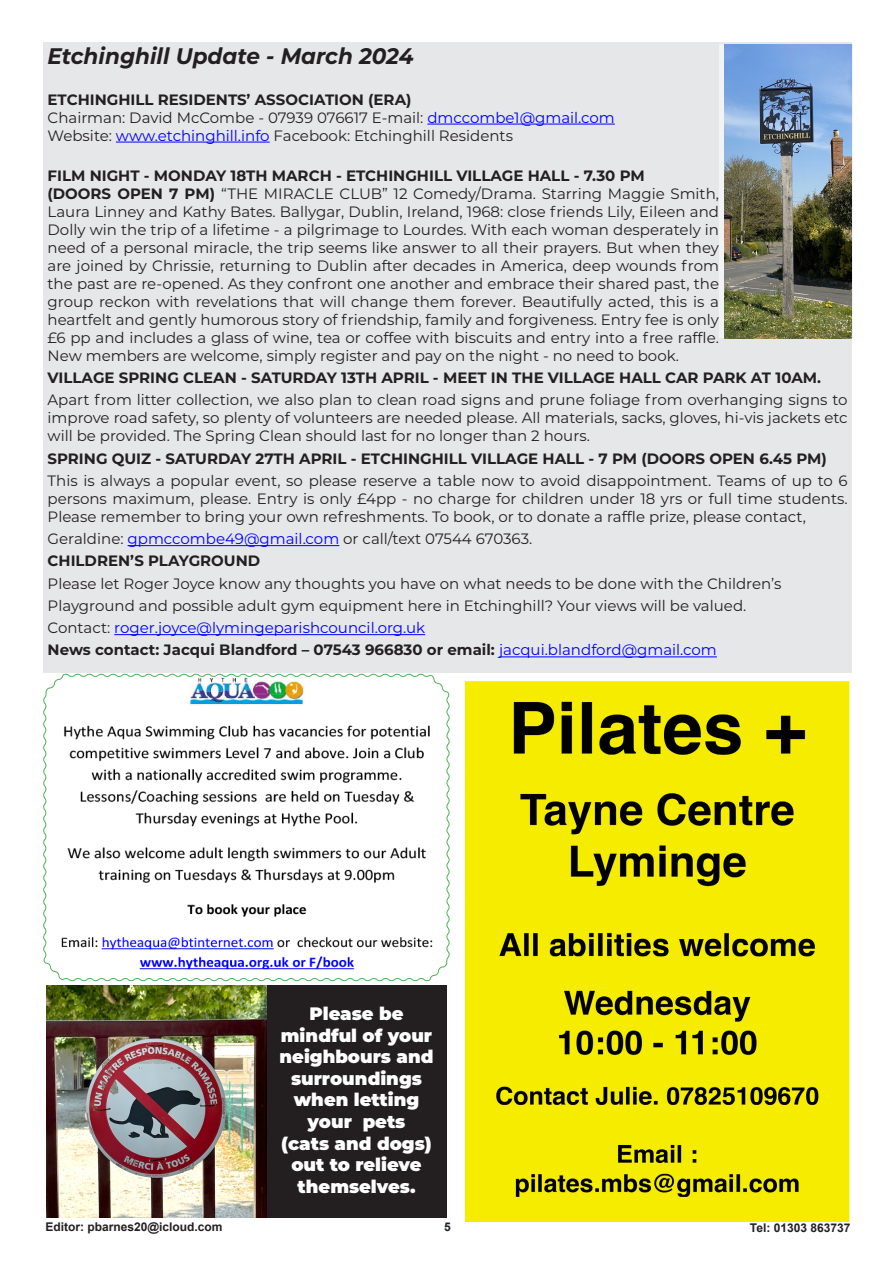
<style>
.page{position:relative;width:893px;height:1263px;background:#fff}
.page>*{position:absolute;margin:0;border:0;box-sizing:border-box;transform-origin:0 0}
.No_Spacing{font:italic 700 22.5px "Montserrat";color:#231f20;scale:.96 1}
.No_Spacing-2{font:900 18px/21.6px "Montserrat";color:#fff;text-align:center}
.No_Spacing-3{font:15px/18px "Montserrat";color:#231f20;text-align:justify}
.No_Spacing-4{font:700 15px "Montserrat";color:#231f20}
.No_Spacing-5{font:15px "Montserrat";color:#00f}
.t1{font:700 12px "Arial";color:#231f20}
.s1{color:#00f}
.s2{font-weight:700}
.s3{color:#231f20}
.s4{font-weight:400;color:#00f}
</style>
<div class="page">
<div style="left:43px;top:43px;width:809px;height:630px;background:#e6e7e9"></div>
<hr style="left:427px;top:124px;width:188px;height:1px;background:#00f">
<hr style="left:116px;top:142px;width:154px;height:1px;background:#00f">
<hr style="left:128px;top:545px;width:211px;height:1px;background:#00f">
<hr style="left:114px;top:634px;width:311px;height:1px;background:#00f">
<hr style="left:499px;top:656px;width:218px;height:1px;background:#00f">
<div style="left:719px;top:44px;width:133px;height:294px;background:#f2f3f4"></div>
<img style="left:724px;top:44px;width:127px;height:294px">
<svg style="left:43px;top:673px;width:407px;height:309px"></svg>
<img style="left:465px;top:681px;width:385px;height:540px">
<img style="left:47px;top:985px;width:220px;height:233px">
<div style="left:267px;top:985px;width:179px;height:233px;background:#231f20"></div>
<p class="No_Spacing" style="left:48px;top:40px;width:383px">Etchinghill Update - March 2024</p>
<p class="No_Spacing-4" style="left:48px;top:88px;width:365px">ETCHINGHILL RESIDENTS’ ASSOCIATION (ERA)</p>
<p class="No_Spacing-3" style="left:48px;top:108px;width:569px">Chairman: David McCombe - 07939 076617 E-mail: <span class="s1">dmccombe1@gmail.com</span></p>
<p class="No_Spacing-3" style="left:48px;top:126px;width:467px">Website: <span class="s1">www.etchinghill.info</span> Facebook: Etchinghill Residents</p>
<p class="No_Spacing-4" style="left:48px;top:165px;width:599px">FILM NIGHT - MONDAY 18TH MARCH - ETCHINGHILL VILLAGE HALL - 7.30 PM</p>
<p class="No_Spacing-3" style="left:48px;top:184px;width:673px"><span class="s2">(DOORS OPEN 7 PM)</span> “THE MIRACLE CLUB” 12 Comedy/Drama. Starring Maggie Smith, Laura Linney and Kathy Bates. Ballygar, Dublin, Ireland, 1968: close friends Lily, Eileen and Dolly win the trip of a lifetime - a pilgrimage to Lourdes. With each woman desperately in need of a personal miracle, the trip seems like answer to all their prayers. But when they are joined by Chrissie, returning to Dublin after decades in America, deep wounds from the past are re-opened. As they confront one another and embrace their shared past, the group reckon with revelations that will change them forever. Beautifully acted, this is a heartfelt and gently humorous story of friendship, family and forgiveness. Entry fee is only £6 pp and includes a glass of wine, tea or coffee with biscuits and entry into a free raffle.<br>New members are welcome, simply register and pay on the night - no need to book.</p>
<p class="No_Spacing-4" style="left:48px;top:367px;width:775px">VILLAGE SPRING CLEAN - SATURDAY 13TH APRIL - MEET IN THE VILLAGE HALL CAR PARK AT 10AM.</p>
<p class="No_Spacing-3" style="left:48px;top:390px;width:802px">Apart from litter collection, we also plan to clean road signs and prune foliage from overhanging signs to improve road safety, so plenty of volunteers are needed please. All materials, sacks, gloves, hi-vis jackets etc will be provided. The Spring Clean should last for no longer than 2 hours.</p>
<p class="No_Spacing-4" style="left:48px;top:447px;width:781px">SPRING QUIZ - SATURDAY 27TH APRIL - ETCHINGHILL VILLAGE HALL - 7 PM (DOORS OPEN 6.45 PM)</p>
<p class="No_Spacing-3" style="left:48px;top:471px;width:802px">This is always a popular event, so please reserve a table now to avoid disappointment. Teams of up to 6 persons maximum, please. Entry is only £4pp - no charge for children under 18 yrs or full time students.<br>Please remember to bring your own refreshments. To book, or to donate a raffle prize, please contact,</p>
<p class="No_Spacing-3" style="left:48px;top:529px;width:486px">Geraldine: <span class="s1">gpmccombe49@gmail.com</span> or call/text 07544 670363.</p>
<p class="No_Spacing-4" style="left:48px;top:550px;width:214px">CHILDREN’S PLAYGROUND</p>
<p class="No_Spacing-3" style="left:48px;top:574px;width:735px">Please let Roger Joyce know any thoughts you have on what needs to be done with the Children’s</p>
<p class="No_Spacing-3" style="left:48px;top:596px;width:700px">Playground and possible adult gym equipment here in Etchinghill? Your views will be valued.</p>
<p class="No_Spacing-5" style="left:48px;top:617px;width:379px"><span class="s3">Contact:</span> roger.joyce@lymingeparishcouncil.org.uk</p>
<p class="No_Spacing-4" style="left:48px;top:639px;width:671px">News contact: Jacqui Blandford – 07543 966830 or email: <span class="s4">jacqui.blandford@gmail.com</span></p>
<p class="No_Spacing-2" style="left:279px;top:1001px;width:156px">Please be mindful of your neighbours and surroundings when letting your pets<br>(cats and dogs) out to relieve themselves.</p>
<p class="t1" style="left:45px;top:1219px;width:179px">Editor: pbarnes20@icloud.com</p>
<p class="t1" style="left:444px;top:1219px;width:8px">5</p>
<p class="t1" style="left:750px;top:1220px;width:102px">Tel: 01303 863737</p>
</div>
